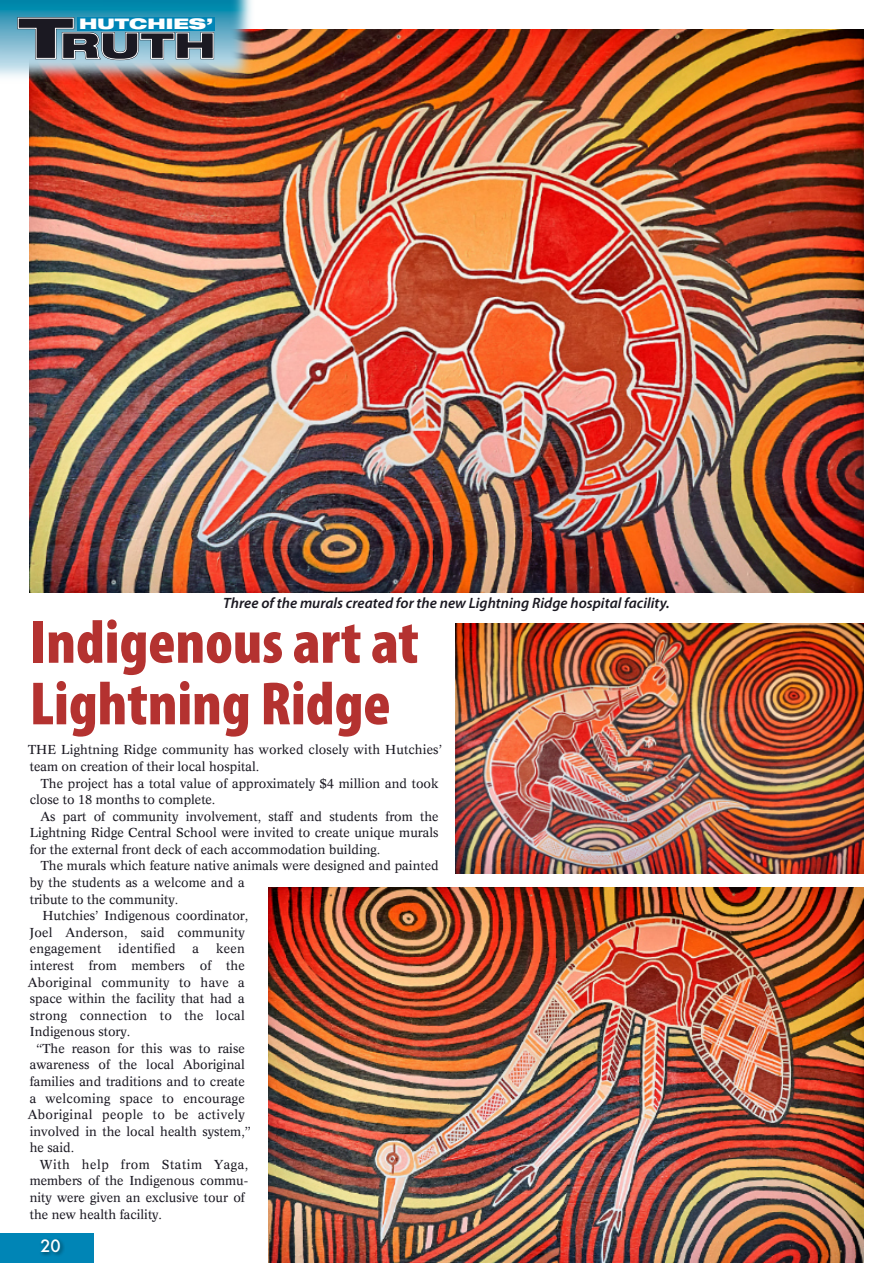
<style>
.page{position:relative;width:893px;height:1263px;background:#fff}
.page>*{position:absolute;margin:0;border:0;box-sizing:border-box;transform-origin:0 0}
.t1{font:900 condensed 61.5px/61.5px "Myriad Pro";color:#b43230}
.t2{font:500 16.5px "Futura";color:#fff}
.t3{font:italic 600 15px "Myriad Pro";color:#1b1922}
.t4{font:900 expanded 14.55px "Helvetica Neue LT Std";color:#fff;scale:1.23 1}
.t5{font:12.75px/16.5px "Concorde";color:#1b1922}
.t6{font:12.75px "Concorde";letter-spacing:.02em;color:#1b1922}
</style>
<div class="page">
<img style="left:30px;top:29px;width:834px;height:563px">
<img style="left:0;top:0;width:255px;height:84px">
<div style="left:0;top:1233px;width:94px;height:30px;background:#0085b6"></div>
<img style="left:41px;top:1239px;width:23px;height:17px">
<svg style="left:17px;top:17px;width:198px;height:43px;background:#467186"></svg>
<img style="left:268px;top:887px;width:596px;height:376px">
<img style="left:455px;top:623px;width:409px;height:250px">
<p class="t4" style="left:79px;top:18px;width:111px">HUTCHIES’</p>
<p class="t3" style="left:223px;top:597px;width:448px">Three of the murals created for the new Lightning Ridge hospital facility.</p>
<h1 class="t1" style="left:30px;top:617px;width:391px">Indigenous art at<br>Lightning Ridge</h1>
<p class="t5" style="left:28px;top:743px;width:415px">THE Lightning Ridge community has worked closely with Hutchies’ team on creation of their local hospital.</p>
<p class="t5" style="left:30px;top:776px;width:410px;text-indent:11px">The project has a total value of approximately $4 million and took close to 18 months to complete.</p>
<p class="t5" style="left:30px;top:809px;width:410px;text-align:justify;text-indent:11px">As part of community involvement, staff and students from the Lightning Ridge Central School were invited to create unique murals for the external front deck of each accommodation building.</p>
<p class="t5" style="left:41px;top:859px;width:399px">The murals which feature native animals were designed and painted</p>
<p class="t5" style="left:30px;top:875px;width:217px">by the students as a welcome and a</p>
<p class="t5" style="left:30px;top:892px;width:150px">tribute to the community.</p>
<p class="t5" style="left:43px;top:908px;width:207px">Hutchies’ Indigenous coordinator,</p>
<p class="t5" style="left:30px;top:925px;width:217px">Joel Anderson, said community</p>
<p class="t6" style="left:30px;top:943px;width:73px">engagement</p>
<p class="t6" style="left:118px;top:943px;width:59px">identified</p>
<p class="t5" style="left:193px;top:942px;width:8px">a</p>
<p class="t5" style="left:28px;top:942px;width:219px;text-align:justify;text-indent:188px">keen interest from members of the Aboriginal community to have a space within the facility that had a strong connection to the local Indigenous story.</p>
<p class="t5" style="left:28px;top:1041px;width:224px;text-indent:9px">“The reason for this was to raise awareness of the local Aboriginal families and traditions and to create a welcoming space to encourage<br>Aboriginal people to be actively involved in the local health system,” he said.</p>
<p class="t5" style="left:30px;top:1157px;width:220px;text-indent:10px">With help from Statim Yaga, members of the Indigenous commu&shy;nity were given an exclusive tour of the new health facility.</p>
<p class="t2" style="left:40px;top:1238px;width:22px">20</p>
</div>
